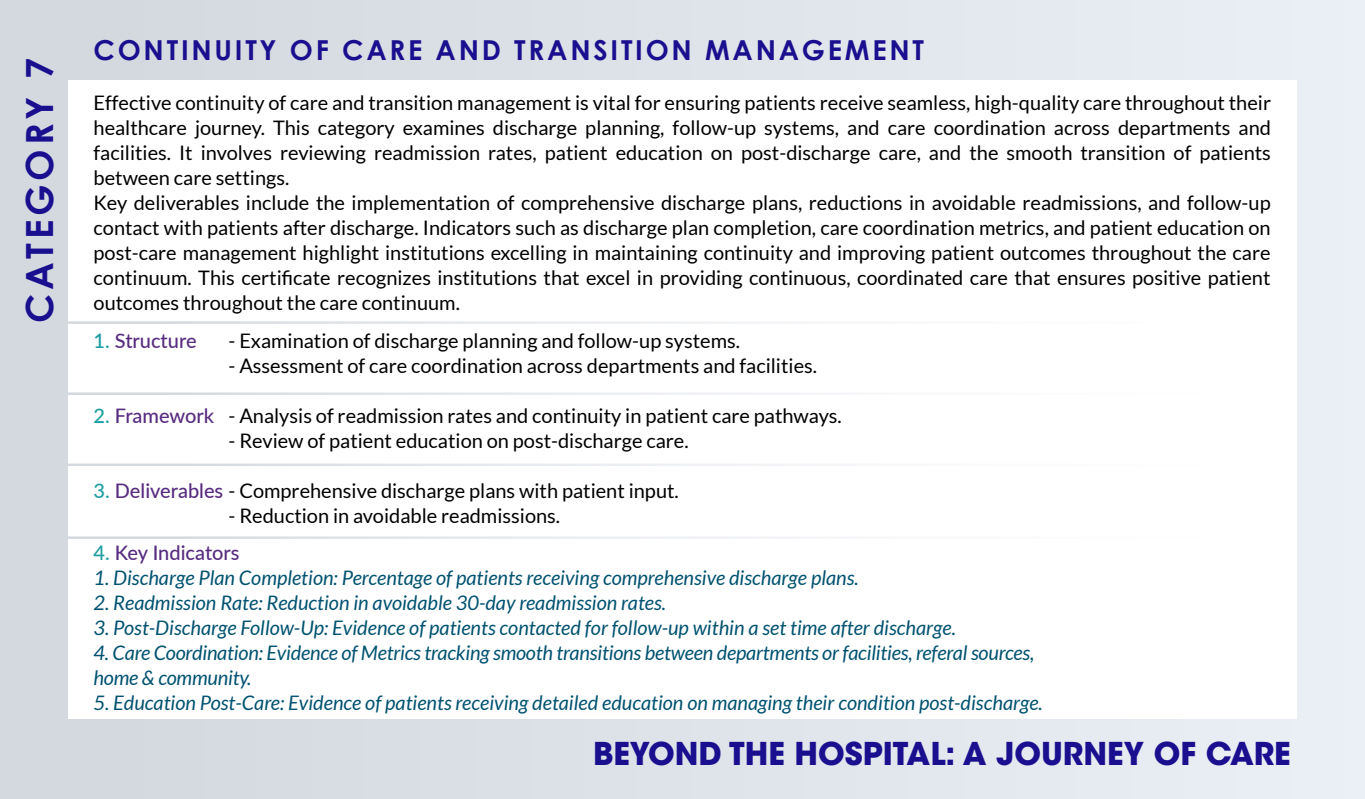
<style>
.page{position:relative;width:1365px;height:799px;background:#dee3e9}
.page>*{position:absolute;margin:0;border:0;box-sizing:border-box;transform-origin:0 0}
.t1{font:700 37.5px "Century Gothic";letter-spacing:.1em;color:#1a0f8f}
.t2{font:700 31.25px "ITC Avant Garde Std";color:#1a0f8f}
.t3{font:700 27.5px "Century Gothic";letter-spacing:.1em;color:#1a0f8f}
.t4{font:20px/25px "Lato";color:#000}
.t5{font:italic 20px/25px "Lato";color:#005270}
.t6{font:500 20px "Lato";color:#582c80}
.s1{color:#1a9ea1}
.s2{font-weight:500;color:#1a9ea1}
.s3{font-weight:500;color:#582c80}
</style>
<div class="page">
<div style="left:68px;top:80px;width:1229px;height:639px;background:#fff"></div>
<h1 class="t1" style="left:11px;top:323px;width:267px;rotate:-90deg">CATEGORY 7</h1>
<h3 class="t3" style="left:94px;top:29px;width:832px">CONTINUITY OF CARE AND TRANSITION MANAGEMENT</h3>
<p class="t4" style="left:94px;top:90px;width:1179px">Effective continuity of care and transition management is vital for ensuring patients receive seamless, high-quality care throughout their healthcare journey. This category examines discharge planning, follow-up systems, and care coordination across departments and facilities. It involves reviewing readmission rates, patient education on post-discharge care, and the smooth transition of patients between care settings.<br>Key deliverables include the implementation of comprehensive discharge plans, reductions in avoidable readmissions, and follow-up contact with patients after discharge. Indicators such as discharge plan completion, care coordination metrics, and patient education on post-care management highlight institutions excelling in maintaining continuity and improving patient outcomes throughout the care continuum. This certificate recognizes institutions that excel in providing continuous, coordinated care that ensures positive patient outcomes throughout the care continuum.</p>
<p class="t6" style="left:94px;top:326px;width:105px"><span class="s1">1.</span> Structure</p>
<p class="t4" style="left:229px;top:328px;width:513px">- Examination of discharge planning and follow-up systems.</p>
<p class="t4" style="left:229px;top:353px;width:590px">- Assessment of care coordination across departments and facilities.</p>
<p class="t4" style="left:94px;top:403px;width:750px"><span class="s2">2.</span> <span class="s3">Framework</span> - Analysis of readmission rates and continuity in patient care pathways.</p>
<p class="t4" style="left:229px;top:428px;width:462px">- Review of patient education on post-discharge care.</p>
<p class="t4" style="left:94px;top:478px;width:587px"><span class="s2">3.</span> <span class="s3">Deliverables</span> - Comprehensive discharge plans with patient input.</p>
<p class="t4" style="left:229px;top:503px;width:333px">- Reduction in avoidable readmissions.</p>
<p class="t6" style="left:94px;top:538px;width:147px"><span class="s1">4.</span> Key Indicators</p>
<p class="t5" style="left:94px;top:566px;width:767px">1. Discharge Plan Completion: Percentage of patients receiving comprehensive discharge plans.</p>
<p class="t5" style="left:94px;top:591px;width:574px">2. Readmission Rate: Reduction in avoidable 30-day readmission rates.</p>
<p class="t5" style="left:94px;top:616px;width:864px">3. Post-Discharge Follow-Up: Evidence of patients contacted for follow-up within a set time after discharge.</p>
<p class="t5" style="left:94px;top:641px;width:942px">4. Care Coordination: Evidence of Metrics tracking smooth transitions between departments or facilities, referal sources, home &amp; community.</p>
<p class="t5" style="left:94px;top:691px;width:951px">5. Education Post-Care: Evidence of patients receiving detailed education on managing their condition post-discharge.</p>
<h2 class="t2" style="left:593px;top:733px;width:699px">BEYOND THE HOSPITAL: A JOURNEY OF CARE</h2>
</div>
